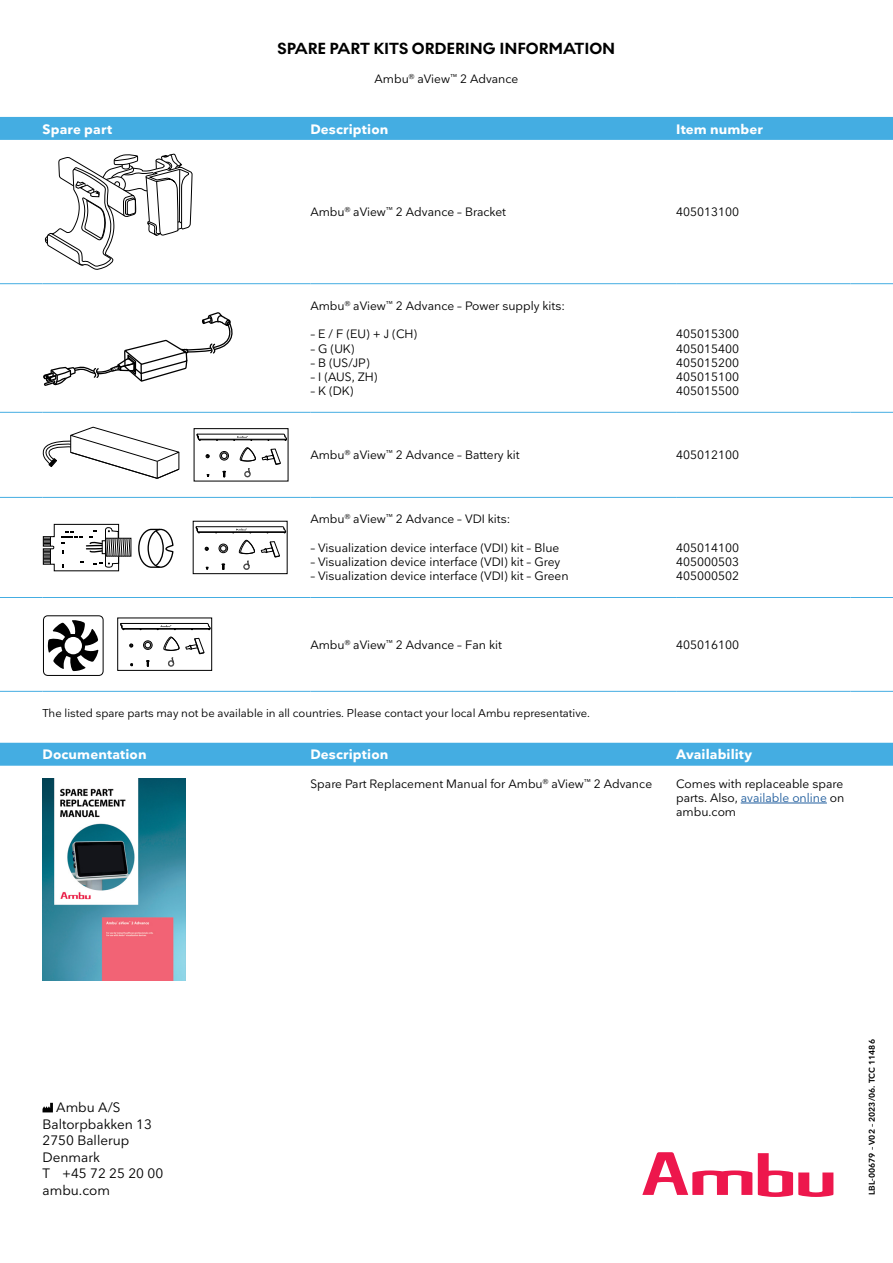
<style>
.page{position:relative;width:893px;height:1263px;background:#fff}
.page>*{position:absolute;margin:0;border:0;box-sizing:border-box;transform-origin:0 0}
.t1{font:700 16.5px "Noir No 1";color:#000}
.t2{font:700 13.5px "Nationale";letter-spacing:.005em;color:#fff}
.t3{font:13.5px/16.5px "Nationale";color:#000}
.t4{font:12px/14.2px "Nationale";color:#000;text-align:justify}
.t5{font:11.25px "Nationale";color:#000}
.t6{font:600 8.25px "Nationale";color:#000}
.s1{color:#215e9e}
</style>
<div class="page">
<svg style="left:758px;top:1153px;width:75px;height:44px"></svg>
<svg style="left:642px;top:1152px;width:110px;height:43px"></svg>
<div style="left:0;top:117px;width:893px;height:23px;background:#44ade2"></div>
<hr style="left:43px;top:412px;width:267px;height:1px;background:#44ade2">
<hr style="left:310px;top:412px;width:366px;height:1px;background:#44ade2">
<hr style="left:676px;top:412px;width:174px;height:1px;background:#44ade2">
<hr style="left:850px;top:412px;width:43px;height:1px;background:#44ade2">
<hr style="left:43px;top:497px;width:267px;height:1px;background:#44ade2">
<hr style="left:310px;top:497px;width:366px;height:1px;background:#44ade2">
<hr style="left:676px;top:497px;width:174px;height:1px;background:#44ade2">
<hr style="left:850px;top:497px;width:43px;height:1px;background:#44ade2">
<hr style="left:43px;top:283px;width:267px;height:1px;background:#44ade2">
<hr style="left:310px;top:283px;width:366px;height:1px;background:#44ade2">
<hr style="left:676px;top:283px;width:174px;height:1px;background:#44ade2">
<hr style="left:850px;top:283px;width:43px;height:1px;background:#44ade2">
<hr style="left:43px;top:597px;width:267px;height:1px;background:#44ade2">
<hr style="left:310px;top:597px;width:366px;height:1px;background:#44ade2">
<hr style="left:676px;top:597px;width:174px;height:1px;background:#44ade2">
<hr style="left:850px;top:597px;width:43px;height:1px;background:#44ade2">
<hr style="left:43px;top:691px;width:267px;height:1px;background:#44ade2">
<hr style="left:310px;top:691px;width:366px;height:1px;background:#44ade2">
<hr style="left:676px;top:691px;width:174px;height:1px;background:#44ade2">
<hr style="left:850px;top:691px;width:43px;height:1px;background:#44ade2">
<hr style="left:0;top:283px;width:43px;height:1px;background:#44ade2">
<hr style="left:0;top:412px;width:43px;height:1px;background:#44ade2">
<hr style="left:0;top:497px;width:43px;height:1px;background:#44ade2">
<hr style="left:0;top:597px;width:43px;height:1px;background:#44ade2">
<hr style="left:0;top:691px;width:43px;height:1px;background:#44ade2">
<svg style="left:44px;top:153px;width:149px;height:117px"></svg>
<svg style="left:43px;top:312px;width:190px;height:74px"></svg>
<div style="left:194px;top:428px;width:94px;height:53px;border:1px solid #000"></div>
<svg style="left:197px;top:434px;width:90px;height:43px"></svg>
<svg style="left:43px;top:426px;width:137px;height:53px"></svg>
<div style="left:193px;top:521px;width:94px;height:53px;border:1px solid #000"></div>
<svg style="left:196px;top:526px;width:90px;height:44px"></svg>
<svg style="left:43px;top:523px;width:88px;height:49px"></svg>
<div style="left:102px;top:540px;width:4px;height:14px;border:1px solid #000"></div>
<svg style="left:138px;top:528px;width:36px;height:40px"></svg>
<div style="left:117px;top:618px;width:95px;height:53px;border:1px solid #000"></div>
<svg style="left:120px;top:623px;width:91px;height:44px"></svg>
<svg style="left:43px;top:615px;width:61px;height:61px"></svg>
<div style="left:0;top:743px;width:893px;height:23px;background:#44ade2"></div>
<img style="left:43px;top:778px;width:142px;height:202px">
<hr style="left:741px;top:803px;width:86px;height:1px;background:#215e9e">
<svg style="left:43px;top:1103px;width:10px;height:9px"></svg>
<h1 class="t1" style="left:278px;top:36px;width:339px">SPARE PART KITS ORDERING INFORMATION</h1>
<p class="t4" style="left:375px;top:71px;width:145px">Ambu<sup>®</sup> aView<sup>™</sup> 2 Advance</p>
<p class="t2" style="left:43px;top:120px;width:71px">Spare part</p>
<p class="t2" style="left:310px;top:120px;width:79px">Description</p>
<p class="t2" style="left:676px;top:120px;width:88px">Item number</p>
<p class="t4" style="left:310px;top:205px;width:197px">Ambu<sup>®</sup> aView<sup>™</sup> 2 Advance – Bracket</p>
<p class="t4" style="left:676px;top:205px;width:65px">405013100</p>
<p class="t4" style="left:310px;top:298px;width:256px">Ambu<sup>®</sup> aView<sup>™</sup> 2 Advance – Power supply kits:</p>
<p class="t4" style="left:310px;top:327px;width:108px">– E / F (EU) + J (CH)</p>
<p class="t4" style="left:310px;top:341px;width:46px">– G (UK)</p>
<p class="t4" style="left:310px;top:355px;width:61px">– B (US/JP)</p>
<p class="t4" style="left:310px;top:369px;width:69px">– I (AUS, ZH)</p>
<p class="t4" style="left:310px;top:384px;width:44px">– K (DK)</p>
<p class="t4" style="left:676px;top:327px;width:65px">405015300<br>405015400<br>405015200<br>405015100<br>405015500</p>
<p class="t4" style="left:310px;top:448px;width:211px">Ambu<sup>®</sup> aView<sup>™</sup> 2 Advance – Battery kit</p>
<p class="t4" style="left:676px;top:448px;width:65px">405012100</p>
<p class="t4" style="left:310px;top:512px;width:201px">Ambu<sup>®</sup> aView<sup>™</sup> 2 Advance – VDI kits:</p>
<p class="t4" style="left:310px;top:540px;width:250px">– Visualization device interface (VDI) kit – Blue</p>
<p class="t4" style="left:310px;top:555px;width:251px">– Visualization device interface (VDI) kit – Grey</p>
<p class="t4" style="left:310px;top:569px;width:260px">– Visualization device interface (VDI) kit – Green</p>
<p class="t4" style="left:676px;top:540px;width:65px">405014100<br>405000503<br>405000502</p>
<p class="t4" style="left:310px;top:637px;width:193px">Ambu<sup>®</sup> aView<sup>™</sup> 2 Advance – Fan kit</p>
<p class="t4" style="left:676px;top:637px;width:65px">405016100</p>
<p class="t5" style="left:43px;top:706px;width:549px">The listed spare parts may not be available in all countries. Please contact your local Ambu representative.</p>
<p class="t2" style="left:43px;top:746px;width:106px">Documentation</p>
<p class="t2" style="left:310px;top:746px;width:79px">Description</p>
<p class="t2" style="left:676px;top:746px;width:78px">Availability</p>
<p class="t4" style="left:310px;top:776px;width:343px">Spare Part Replacement Manual for Ambu<sup>®</sup> aView<sup>™</sup> 2 Advance</p>
<p class="t4" style="left:676px;top:776px;width:170px">Comes with replaceable spare parts. Also, <span class="s1">available online</span> on ambu.com</p>
<p class="t3" style="left:43px;top:1099px;width:122px;text-indent:14px">Ambu A/S<br>Baltorpbakken 13<br>2750 Ballerup<br>Denmark<br>T +45 72 25 20 00 ambu.com</p>
<p class="t6" style="left:867px;top:1195px;width:157px;rotate:-90deg">LBL-00679 – V02 – 2023/06. TCC 11486</p>
</div>
